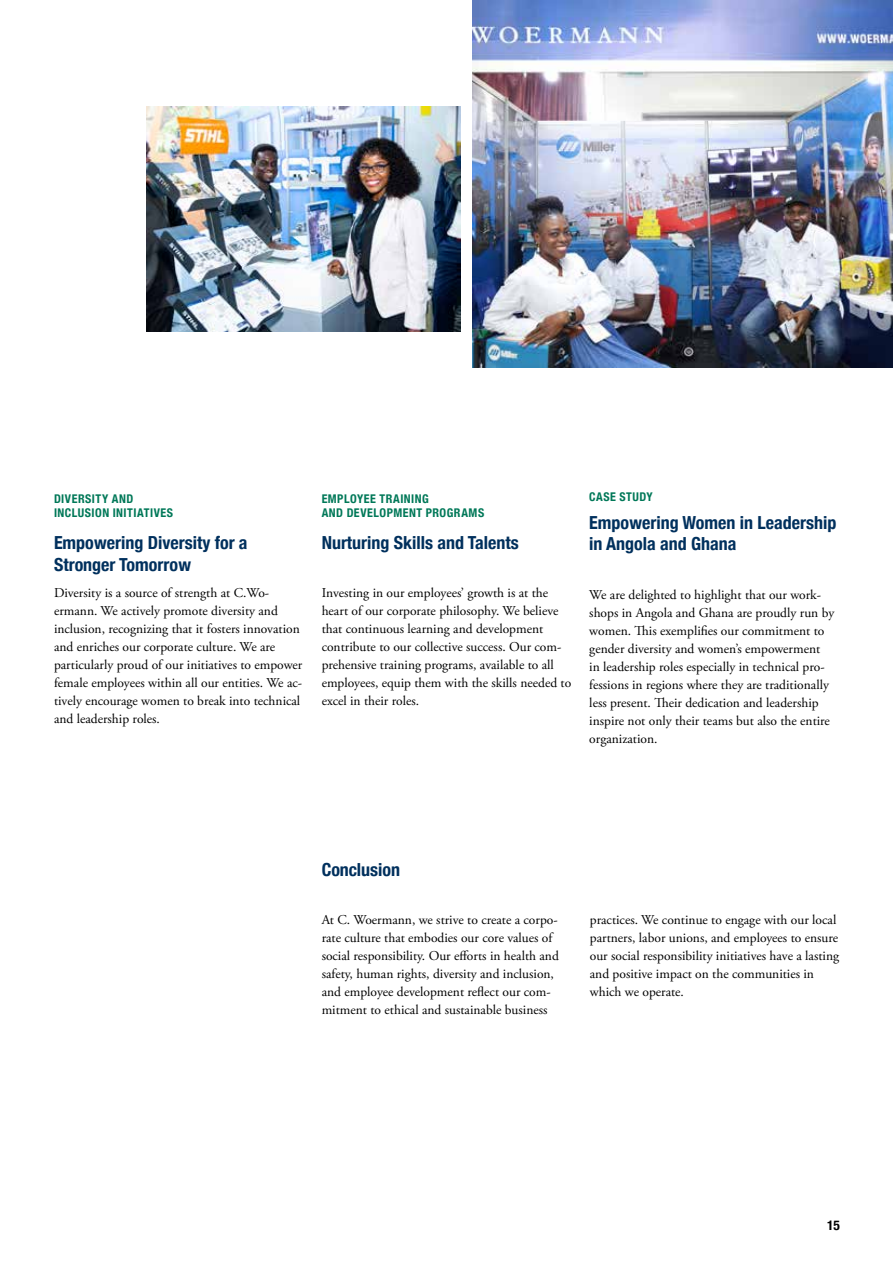
<style>
.page{position:relative;width:893px;height:1263px;background:#fff}
.page>*{position:absolute;margin:0;border:0;box-sizing:border-box;transform-origin:0 0}
.t1{font:700 condensed 18px/21.6px "Helvetica Neue";color:#00305d}
.t2{font:13.5px/18px "Adobe Garamond Pro";color:#000}
.t3{font:700 condensed 13.5px "Helvetica Neue";color:#000}
.t4{font:700 condensed 12px/14.4px "Helvetica Neue";letter-spacing:.04em;color:#007858}
</style>
<div class="page">
<img style="left:472px;top:0;width:421px;height:367px">
<img style="left:146px;top:106px;width:315px;height:225px">
<p class="t4" style="left:54px;top:490px;width:121px">DIVERSITY AND<br>INCLUSION INITIATIVES</p>
<p class="t4" style="left:322px;top:490px;width:164px">EMPLOYEE TRAINING<br>AND DEVELOPMENT PROGRAMS</p>
<p class="t4" style="left:589px;top:488px;width:65px">CASE STUDY</p>
<h1 class="t1" style="left:589px;top:510px;width:248px">Empowering Women in Leadership in Angola and Ghana</h1>
<p class="t2" style="left:589px;top:586px;width:246px">We are delighted to highlight that our work&shy;shops in Angola and Ghana are proudly run by women. This exemplifies our commitment to gender diversity and women’s empowerment<br>in leadership roles especially in technical pro&shy;fessions in regions where they are traditionally less present. Their dedication and leadership inspire not only their teams but also the entire organization.</p>
<h1 class="t1" style="left:54px;top:531px;width:195px">Empowering Diversity for a<br>Stronger Tomorrow</h1>
<p class="t2" style="left:54px;top:584px;width:250px">Diversity is a source of strength at C.Wo&shy;ermann. We actively promote diversity and inclusion, recognizing that it fosters innovation and enriches our corporate culture. We are particularly proud of our initiatives to empower female employees within all our entities. We ac&shy;tively encourage women to break into technical and leadership roles.</p>
<h1 class="t1" style="left:322px;top:531px;width:199px">Nurturing Skills and Talents</h1>
<p class="t2" style="left:322px;top:584px;width:251px">Investing in our employees’ growth is at the heart of our corporate philosophy. We believe that continuous learning and development contribute to our collective success. Our com&shy;prehensive training programs, available to all employees, equip them with the skills needed to excel in their roles.</p>
<h1 class="t1" style="left:322px;top:858px;width:80px">Conclusion</h1>
<p class="t2" style="left:322px;top:911px;width:239px">At C. Woermann, we strive to create a corpo&shy;rate culture that embodies our core values of social responsibility. Our efforts in health and safety, human rights, diversity and inclusion, and employee development reflect our com&shy;mitment to ethical and sustainable business</p>
<p class="t2" style="left:590px;top:911px;width:251px">practices. We continue to engage with our local partners, labor unions, and employees to ensure our social responsibility initiatives have a lasting and positive impact on the communities in which we operate.</p>
<p class="t3" style="left:827px;top:1213px;width:14px">15</p>
</div>
